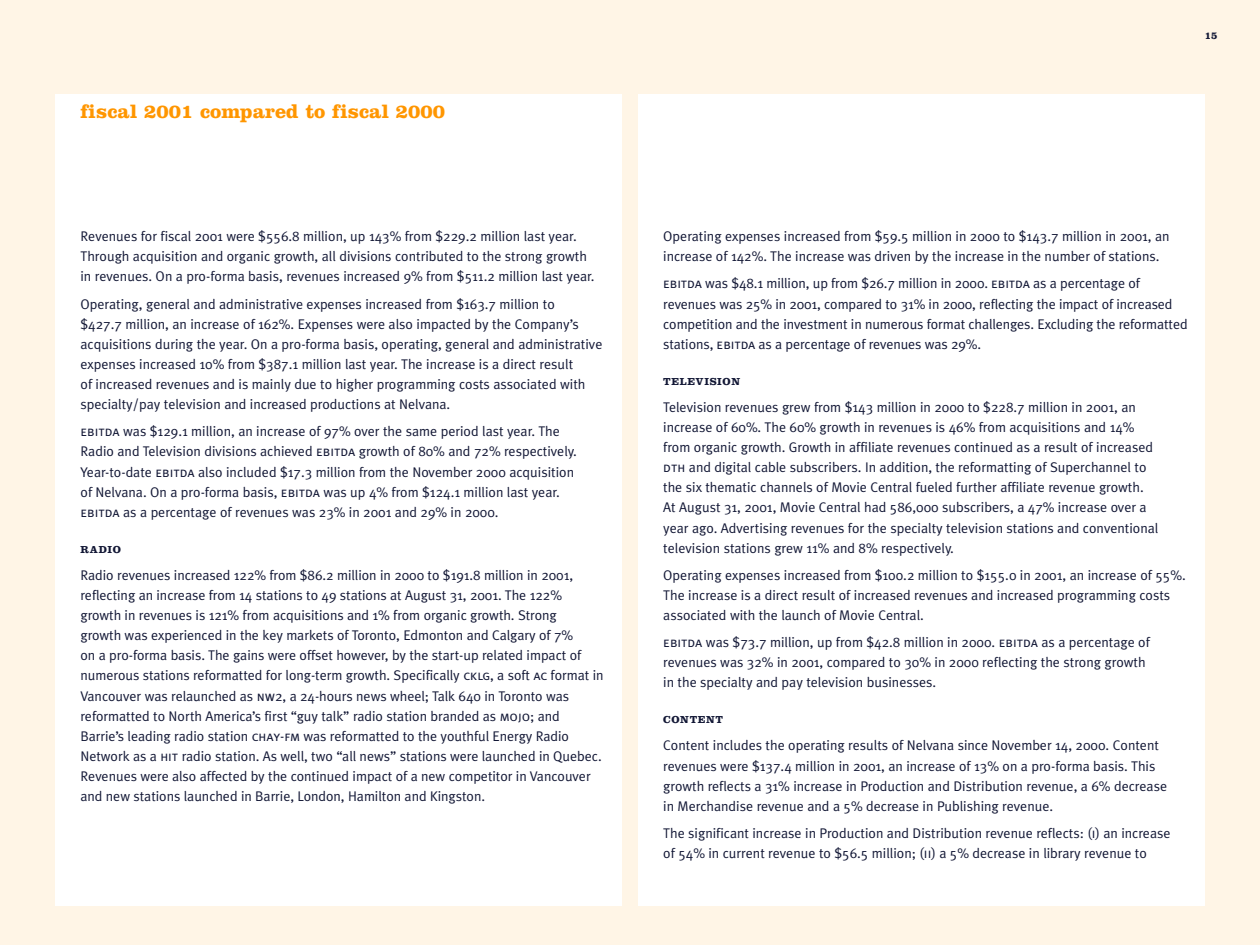
<style>
.page{position:relative;width:1260px;height:945px;background:#fff5e6}
.page>*{position:absolute;margin:0;border:0;box-sizing:border-box;transform-origin:0 0}
.t1{font:700 20.12px "Clarendon";color:#ff9600}
.t2{font:14px/20.1px "Meta Plus Normal";color:#121735}
.t3{font:700 10.5px "Clarendon";letter-spacing:.06em;color:#121735}
.s1{font-family:"Meta Plus Normal Caps"}
</style>
<div class="page">
<div style="left:55px;top:94px;width:567px;height:812px;background:#fff"></div>
<div style="left:638px;top:94px;width:567px;height:812px;background:#fff"></div>
<h1 class="t1" style="left:80px;top:104px;width:366px">fiscal 2001 compared to fiscal 2000</h1>
<p class="t2" style="left:80px;top:227px;width:516px">Revenues for fiscal 2001 were $556.8 million, up 143% from $229.2 million last year.<br>Through acquisition and organic growth, all divisions contributed to the strong growth in revenues. On a pro-forma basis, revenues increased 9% from $511.2 million last year.</p>
<p class="t2" style="left:80px;top:295px;width:523px">Operating, general and administrative expenses increased from $163.7 million to<br>$427.7 million, an increase of 162%. Expenses were also impacted by the Company’s acquisitions during the year. On a pro-forma basis, operating, general and administrative expenses increased 10% from $387.1 million last year. The increase is a direct result<br>of increased revenues and is mainly due to higher programming costs associated with specialty/pay television and increased productions at Nelvana.</p>
<p class="t2" style="left:80px;top:422px;width:498px"><span class="s1">ebitda</span> was $129.1 million, an increase of 97% over the same period last year. The Radio and Television divisions achieved <span class="s1">ebitda</span> growth of 80% and 72% respectively.<br>Year-to-date <span class="s1">ebitda</span> also included $17.3 million from the November 2000 acquisition of Nelvana. On a pro-forma basis, <span class="s1">ebitda</span> was up 4% from $124.1 million last year. <span class="s1">ebitda</span> as a percentage of revenues was 23% in 2001 and 29% in 2000.</p>
<p class="t3" style="left:80px;top:545px;width:42px">RADIO</p>
<p class="t2" style="left:80px;top:566px;width:525px">Radio revenues increased 122% from $86.2 million in 2000 to $191.8 million in 2001, reflecting an increase from 14 stations to 49 stations at August 31, 2001. The 122% growth in revenues is 121% from acquisitions and 1% from organic growth. Strong<br>growth was experienced in the key markets of Toronto, Edmonton and Calgary of 7%<br>on a pro-forma basis. The gains were offset however, by the start-up related impact of numerous stations reformatted for long-term growth. Specifically <span class="s1">cklg</span>, a soft <span class="s1">ac</span> format in Vancouver was relaunched as <span class="s1">nw</span>2, a 24-hours news wheel; Talk 640 in Toronto was reformatted to North America’s first “guy talk” radio station branded as <span class="s1">mojo</span>; and Barrie’s leading radio station <span class="s1">chay-fm</span> was reformatted to the youthful Energy Radio Network as a <span class="s1">hit</span> radio station. As well, two “all news” stations were launched in Quebec.<br>Revenues were also affected by the continued impact of a new competitor in Vancouver and new stations launched in Barrie, London, Hamilton and Kingston.</p>
<p class="t3" style="left:1205px;top:32px;width:14px">15</p>
<p class="t2" style="left:663px;top:227px;width:508px">Operating expenses increased from $59.5 million in 2000 to $143.7 million in 2001, an increase of 142%. The increase was driven by the increase in the number of stations.</p>
<p class="t2" style="left:663px;top:274px;width:526px"><span class="s1">ebitda</span> was $48.1 million, up from $26.7 million in 2000. <span class="s1">ebitda</span> as a percentage of revenues was 25% in 2001, compared to 31% in 2000, reflecting the impact of increased competition and the investment in numerous format challenges. Excluding the reformatted stations, <span class="s1">ebitda</span> as a percentage of revenues was 29%.</p>
<p class="t3" style="left:663px;top:377px;width:78px">TELEVISION</p>
<p class="t2" style="left:663px;top:398px;width:497px">Television revenues grew from $143 million in 2000 to $228.7 million in 2001, an increase of 60%. The 60% growth in revenues is 46% from acquisitions and 14% from organic growth. Growth in affiliate revenues continued as a result of increased <span class="s1">dth</span> and digital cable subscribers. In addition, the reformatting of Superchannel to the six thematic channels of Movie Central fueled further affiliate revenue growth.<br>At August 31, 2001, Movie Central had 586,000 subscribers, a 47% increase over a year ago. Advertising revenues for the specialty television stations and conventional television stations grew 11% and 8% respectively.</p>
<p class="t2" style="left:663px;top:566px;width:524px">Operating expenses increased from $100.2 million to $155.0 in 2001, an increase of 55%.<br>The increase is a direct result of increased revenues and increased programming costs associated with the launch of Movie Central.</p>
<p class="t2" style="left:663px;top:633px;width:488px"><span class="s1">ebitda</span> was $73.7 million, up from $42.8 million in 2000. <span class="s1">ebitda</span> as a percentage of revenues was 32% in 2001, compared to 30% in 2000 reflecting the strong growth in the specialty and pay television businesses.</p>
<p class="t3" style="left:663px;top:716px;width:61px">CONTENT</p>
<p class="t2" style="left:663px;top:736px;width:505px">Content includes the operating results of Nelvana since November 14, 2000. Content revenues were $137.4 million in 2001, an increase of 13% on a pro-forma basis. This growth reflects a 31% increase in Production and Distribution revenue, a 6% decrease in Merchandise revenue and a 5% decrease in Publishing revenue.</p>
<p class="t2" style="left:663px;top:824px;width:509px">The significant increase in Production and Distribution revenue reflects: (<span class="s1">i</span>) an increase of 54% in current revenue to $56.5 million; (<span class="s1">ii</span>) a 5% decrease in library revenue to</p>
</div>
